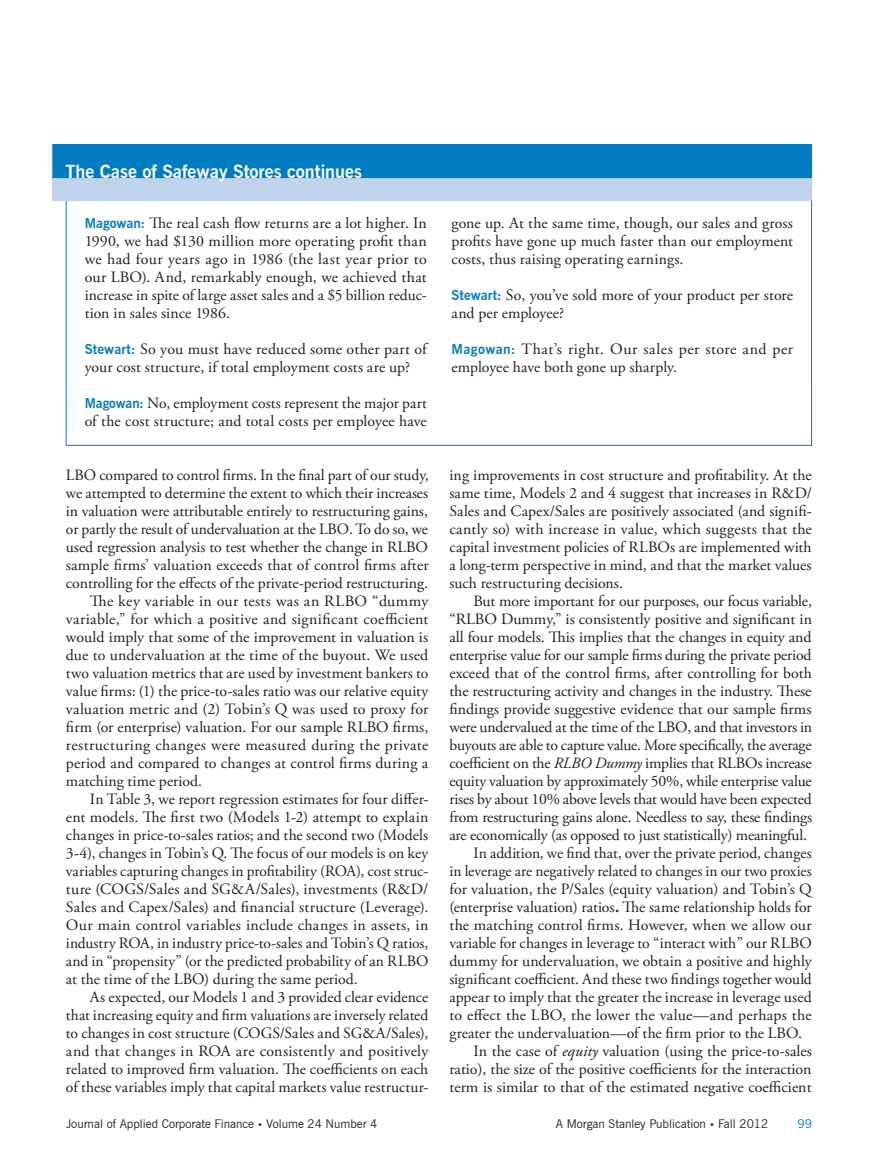
<style>
.page{position:relative;width:878px;height:1175px;background:#fff}
.page>*{position:absolute;margin:0;border:0;box-sizing:border-box;transform-origin:0 0}
.Boxed_Head_12_18{font:700 18px "News Gothic BT";color:#fff}
.article_paragraph_w{font:15.75px/18px "Adobe Garamond Pro";color:#231f20;text-align:justify}
.article_paragraph_no{font:15.75px/18px "Adobe Garamond Pro";letter-spacing:.005em;color:#231f20}
.t1{font:12px "News Gothic BT";color:#231f20}
.t2{font:12px "News Gothic BT";color:#007cc2}
.s1{font-family:"News Gothic BT";font-weight:700;font-size:13.5px;color:#007cc2}
.s2{font-style:italic}
.s3{font-weight:700}
.s4{font-size:9px}
</style>
<div class="page">
<div style="left:52px;top:178px;width:760px;height:23px;background:#c0d3ec"></div>
<div style="left:52px;top:144px;width:760px;height:34px;background:#007cc2"></div>
<p class="Boxed_Head_12_18" style="left:65px;top:161px;width:298px">The Case of Safeway Stores continues</p>
<p class="article_paragraph_no" style="left:85px;top:215px;width:344px;text-align:justify"><span class="s1">Magowan:</span> The real cash flow returns are a lot higher. In 1990, we had $130 million more operating profit than we had four years ago in 1986 (the last year prior to our LBO). And, remarkably enough, we achieved that increase in spite of large asset sales and a $5 billion reduc&shy;tion in sales since 1986.</p>
<p class="article_paragraph_no" style="left:85px;top:341px;width:343px"><span class="s1">Stewart:</span> So you must have reduced some other part of your cost structure, if total employment costs are up?</p>
<p class="article_paragraph_no" style="left:85px;top:395px;width:344px"><span class="s1">Magowan:</span> No, employment costs represent the major part of the cost structure; and total costs per employee have</p>
<p class="article_paragraph_no" style="left:66px;top:467px;width:364px;text-align:justify">LBO compared to control firms. In the final part of our study, we attempted to determine the extent to which their increases in valuation were attributable entirely to restructuring gains, or partly the result of undervaluation at the LBO. To do so, we used regression analysis to test whether the change in RLBO sample firms’ valuation exceeds that of control firms after controlling for the effects of the private-period restructuring.</p>
<p class="article_paragraph_w" style="left:66px;top:593px;width:364px;text-indent:24px">The key variable in our tests was an RLBO “dummy variable,” for which a positive and significant coefficient would imply that some of the improvement in valuation is due to undervaluation at the time of the buyout. We used two valuation metrics that are used by investment bankers to value firms: (1) the price-to-sales ratio was our relative equity valuation metric and (2) Tobin’s Q was used to proxy for firm (or enterprise) valuation. For our sample RLBO firms, restructuring changes were measured during the private period and compared to changes at control firms during a matching time period.</p>
<p class="article_paragraph_w" style="left:66px;top:791px;width:364px;text-indent:24px">In Table 3, we report regression estimates for four differ&shy;ent models. The first two (Models 1-2) attempt to explain changes in price-to-sales ratios; and the second two (Models 3-4), changes in Tobin’s Q. The focus of our models is on key variables capturing changes in profitability (ROA), cost struc&shy;ture (COGS/Sales and SG&amp;A/Sales), investments (R&amp;D/ Sales and Capex/Sales) and financial structure (Leverage).<br>Our main control variables include changes in assets, in industry ROA, in industry price-to-sales and Tobin’s Q ratios, and in “propensity” (or the predicted probability of an RLBO at the time of the LBO) during the same period.</p>
<p class="article_paragraph_w" style="left:66px;top:989px;width:364px;text-indent:24px">As expected, our Models 1 and 3 provided clear evidence that increasing equity and firm valuations are inversely related to changes in cost structure (COGS/Sales and SG&amp;A/Sales), and that changes in ROA are consistently and positively related to improved firm valuation. The coefficients on each of these variables imply that capital markets value restructur-</p>
<p class="article_paragraph_no" style="left:451px;top:215px;width:343px;text-align:justify">gone up. At the same time, though, our sales and gross profits have gone up much faster than our employment costs, thus raising operating earnings.</p>
<p class="article_paragraph_no" style="left:451px;top:287px;width:343px"><span class="s1">Stewart:</span> So, you’ve sold more of your product per store and per employee?</p>
<p class="article_paragraph_no" style="left:451px;top:341px;width:343px"><span class="s1">Magowan:</span> That’s right. Our sales per store and per employee have both gone up sharply.</p>
<p class="article_paragraph_w" style="left:449px;top:467px;width:364px">ing improvements in cost structure and profitability. At the same time, Models 2 and 4 suggest that increases in R&amp;D/ Sales and Capex/Sales are positively associated (and signifi&shy;cantly so) with increase in value, which suggests that the capital investment policies of RLBOs are implemented with a long-term perspective in mind, and that the market values such restructuring decisions.</p>
<p class="article_paragraph_w" style="left:449px;top:593px;width:364px;text-indent:24px">But more important for our purposes, our focus variable, “RLBO Dummy,” is consistently positive and significant in all four models. This implies that the changes in equity and enterprise value for our sample firms during the private period exceed that of the control firms, after controlling for both the restructuring activity and changes in the industry. These findings provide suggestive evidence that our sample firms were undervalued at the time of the LBO, and that investors in buyouts are able to capture value. More specifically, the average coefficient on the <span class="s2">RLBO Dummy</span> implies that RLBOs increase equity valuation by approximately 50%, while enterprise value rises by about 10% above levels that would have been expected from restructuring gains alone. Needless to say, these findings are economically (as opposed to just statistically) meaningful.</p>
<p class="article_paragraph_w" style="left:449px;top:845px;width:364px;text-indent:24px">In addition, we find that, over the private period, changes in leverage are negatively related to changes in our two proxies for valuation, the P/Sales (equity valuation) and Tobin’s Q (enterprise valuation) ratios<span class="s3">.</span> The same relationship holds for the matching control firms. However, when we allow our variable for changes in leverage to “interact with” our RLBO dummy for undervaluation, we obtain a positive and highly significant coefficient. And these two findings together would appear to imply that the greater the increase in leverage used to effect the LBO, the lower the value—and perhaps the greater the undervaluation—of the firm prior to the LBO.</p>
<p class="article_paragraph_w" style="left:449px;top:1043px;width:364px;text-indent:24px">In the case of <span class="s2">equity</span> valuation (using the price-to-sales ratio), the size of the positive coefficients for the interaction term is similar to that of the estimated negative coefficient</p>
<p class="t1" style="left:66px;top:1116px;width:313px">Journal of Applied Corporate Finance <span class="s4">•</span> Volume 24 Number 4</p>
<p class="t1" style="left:556px;top:1116px;width:214px">A Morgan Stanley Publication <span class="s4">•</span> Fall 2012</p>
<p class="t2" style="left:797px;top:1116px;width:16px">99</p>
</div>
